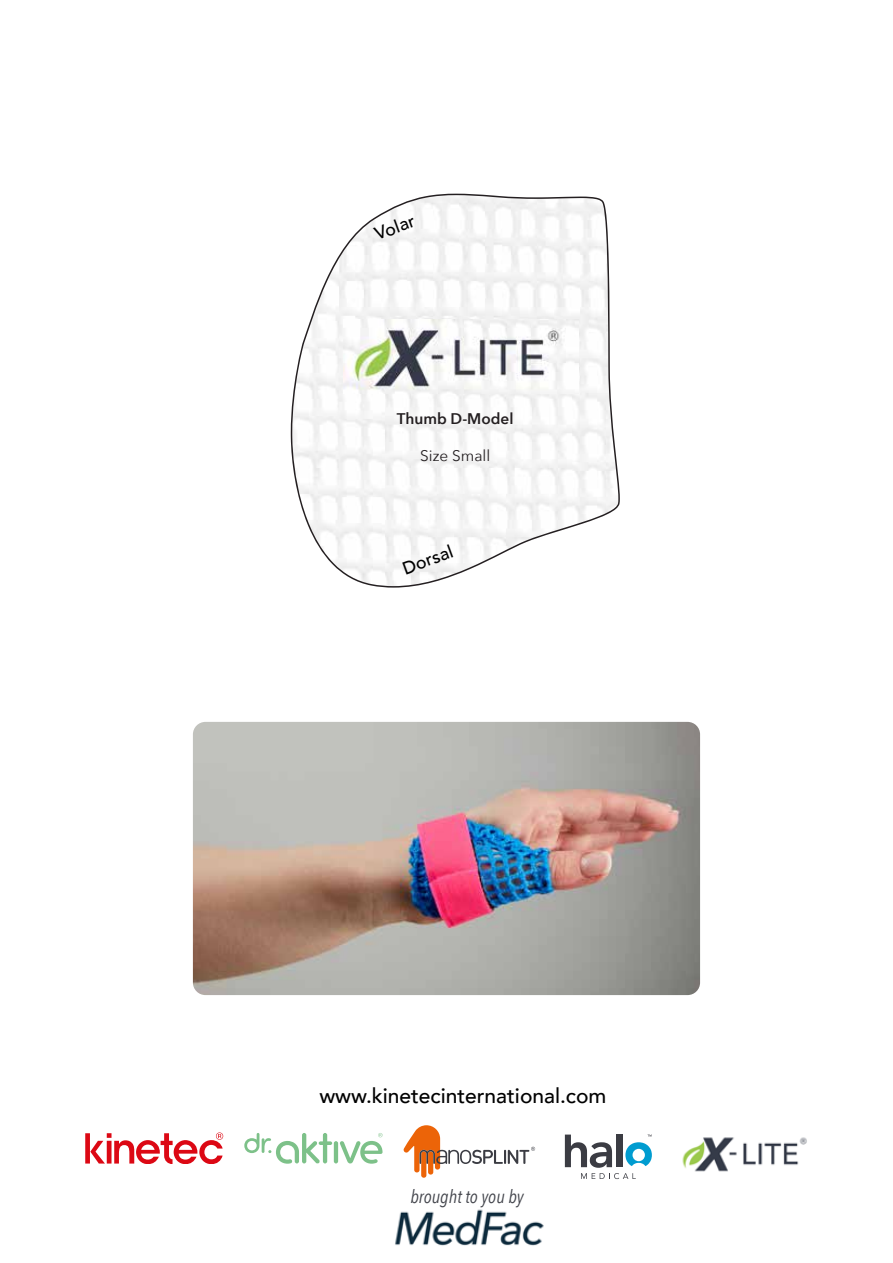
<style>
.page{position:relative;width:893px;height:1263px;background:#fff}
.page>*{position:absolute;margin:0;border:0;box-sizing:border-box;transform-origin:0 0}
.t1{font:500 21px "Avenir";color:#000}
.t2{font:italic 18.45px "Avenir Next Condensed";color:#43454c}
.t3{font:500 18px "Avenir";color:#000}
.t4{font:600 15.45px "Avenir Next";color:#241f21}
.t5{font:15.45px "Avenir Next";color:#241f21}
</style>
<div class="page">
<svg style="left:291px;top:194px;width:329px;height:394px"></svg>
<img style="left:343px;top:320px;width:235px;height:74px">
<svg style="left:85px;top:1133px;width:138px;height:31px"></svg>
<hr style="left:334px;top:1141px;width:4px;height:22px;background:#7dc189;border-radius:2px">
<svg style="left:244px;top:1133px;width:88px;height:31px"></svg>
<svg style="left:340px;top:1133px;width:42px;height:31px"></svg>
<div style="left:421px;top:1151px;width:5px;height:27px;background:#ec6408;border-radius:3px"></div>
<div style="left:428px;top:1151px;width:5px;height:23px;background:#ec6408;border-radius:3px"></div>
<svg style="left:404px;top:1125px;width:131px;height:47px"></svg>
<svg style="left:565px;top:1134px;width:87px;height:45px"></svg>
<img style="left:682px;top:1137px;width:125px;height:35px">
<img style="left:395px;top:1209px;width:149px;height:37px">
<img style="left:193px;top:722px;width:507px;height:273px">
<p class="t3" style="left:370px;top:220px;width:43px;rotate:-20deg">Volar</p>
<p class="t4" style="left:397px;top:405px;width:118px">Thumb D-Model</p>
<p class="t5" style="left:420px;top:443px;width:72px">Size Small</p>
<p class="t3" style="left:398px;top:554px;width:54px;rotate:-20deg">Dorsal</p>
<p class="t1" style="left:319px;top:1078px;width:289px">www.kinetecinternational.com</p>
<p class="t2" style="left:410px;top:1186px;width:115px">brought to you by</p>
</div>
